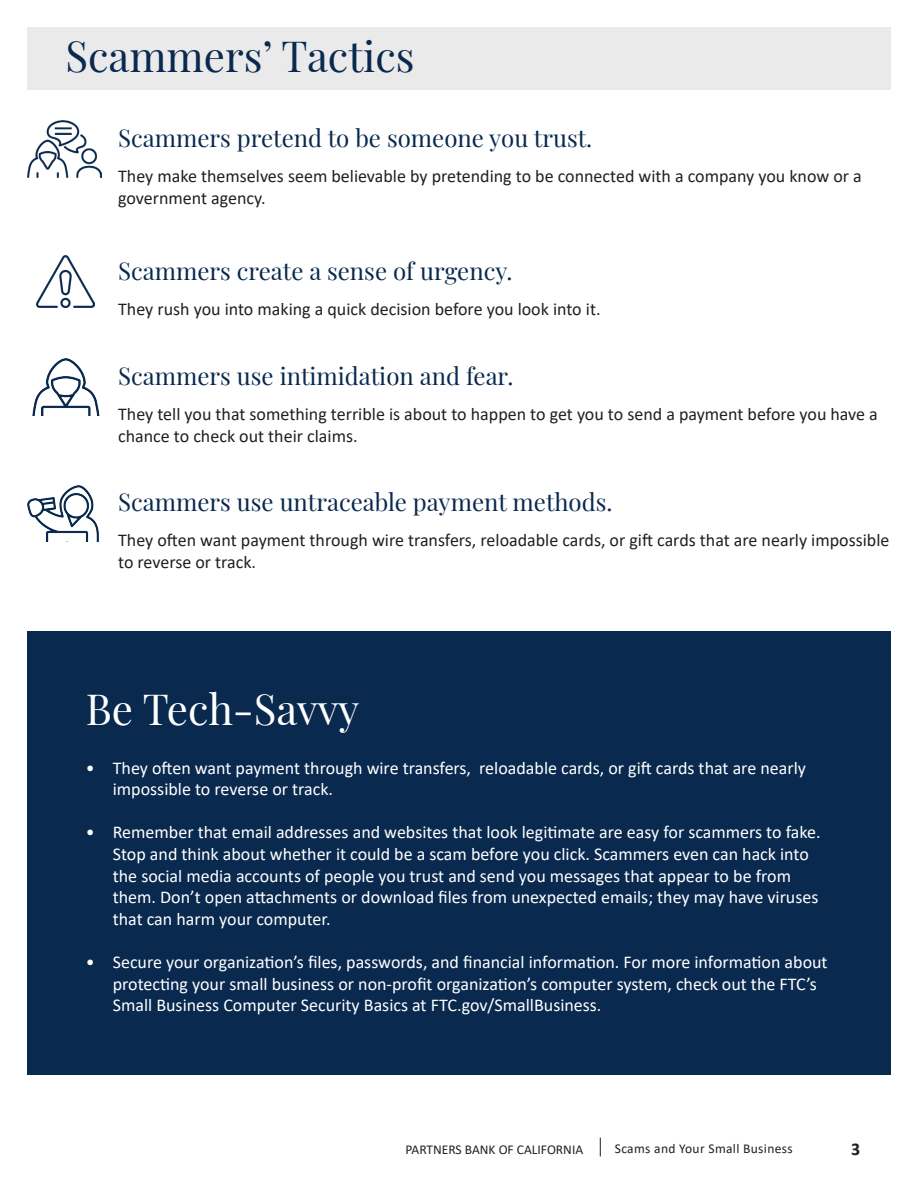
<style>
.page{position:relative;width:918px;height:1188px;background:#fff}
.page>*{position:absolute;margin:0;border:0;box-sizing:border-box;transform-origin:0 0}
.t1{font:42px "Playfair Display";color:#09294f}
.t2{font:42px "Playfair Display";color:#fff}
.t3{font:24px "Playfair Display";color:#09294f}
.t4{font:18px/21.6px "Calibri";color:#fff}
.t5{font:18px/21.6px "Calibri";color:#231f20}
.t6{font:700 18px "Calibri";color:#231f20}
.t7{font:13.5px "Calibri";letter-spacing:.025em;color:#231f20}
.t8{font:13.5px "Calibri";color:#231f20}
</style>
<div class="page">
<svg style="left:600px;top:1138px;width:1px;height:18px"></svg>
<div style="left:27px;top:27px;width:864px;height:63px;background:#eaeaea"></div>
<div style="left:27px;top:631px;width:864px;height:444px;background:#09294f"></div>
<img style="left:27px;top:121px;width:74px;height:57px">
<img style="left:36px;top:255px;width:59px;height:52px">
<img style="left:32px;top:359px;width:68px;height:57px">
<img style="left:27px;top:485px;width:72px;height:57px">
<h2 class="t1" style="left:65px;top:24px;width:351px">Scammers’ Tactics</h2>
<p class="t3" style="left:118px;top:119px;width:476px">Scammers pretend to be someone you trust.</p>
<p class="t5" style="left:118px;top:165px;width:745px">They make themselves seem believable by pretending to be connected with a company you know or a government agency.</p>
<p class="t3" style="left:118px;top:252px;width:396px">Scammers create a sense of urgency.</p>
<p class="t5" style="left:118px;top:298px;width:484px">They rush you into making a quick decision before you look into it.</p>
<p class="t3" style="left:118px;top:357px;width:397px">Scammers use intimidation and fear.</p>
<p class="t5" style="left:118px;top:403px;width:761px">They tell you that something terrible is about to happen to get you to send a payment before you have a chance to check out their claims.</p>
<p class="t3" style="left:118px;top:483px;width:496px">Scammers use untraceable payment methods.</p>
<p class="t5" style="left:118px;top:529px;width:773px">They often want payment through wire transfers, reloadable cards, or gift cards that are nearly impossible to reverse or track.</p>
<h2 class="t2" style="left:86px;top:676px;width:275px">Be Tech-Savvy</h2>
<p class="t4" style="left:113px;top:756px;width:695px;text-indent:-27px">• They often want payment through wire transfers, reloadable cards, or gift cards that are nearly impossible to reverse or track.</p>
<p class="t4" style="left:113px;top:821px;width:709px;text-indent:-27px">• Remember that email addresses and websites that look legitimate are easy for scammers to fake.<br>Stop and think about whether it could be a scam before you click. Scammers even can hack into the social media accounts of people you trust and send you messages that appear to be from them. Don’t open attachments or download files from unexpected emails; they may have viruses that can harm your computer.</p>
<p class="t4" style="left:113px;top:951px;width:716px;text-indent:-27px">• Secure your organization’s files, passwords, and financial information. For more information about protecting your small business or non-profit organization’s computer system, check out the FTC’s<br>Small Business Computer Security Basics at FTC.gov/SmallBusiness.</p>
<p class="t8" style="left:406px;top:1140px;width:179px">PARTNERS BANK OF CALIFORNIA</p>
<p class="t7" style="left:615px;top:1140px;width:179px">Scams and Your Small Business</p>
<p class="t6" style="left:851px;top:1136px;width:11px">3</p>
</div>
